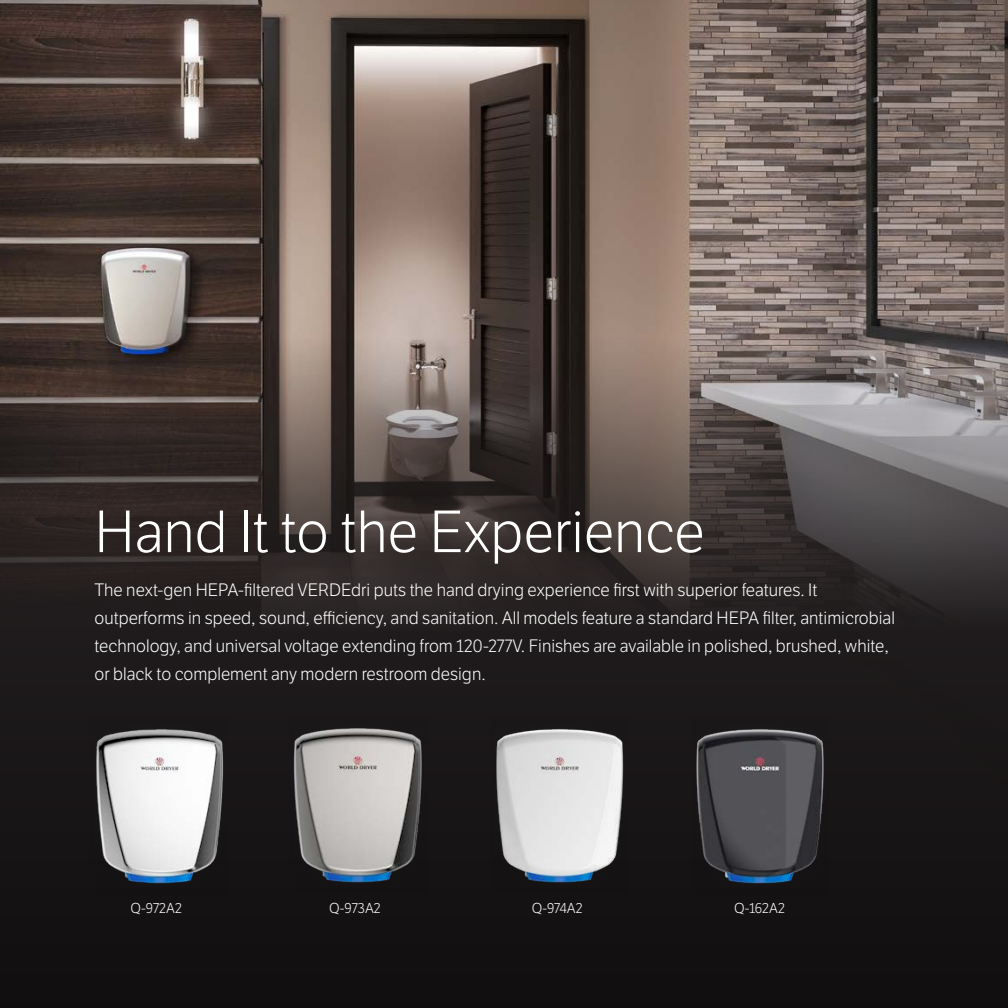
<style>
.page{position:relative;width:1008px;height:1008px;background:#fff}
.page>*{position:absolute;margin:0;border:0;box-sizing:border-box;transform-origin:0 0}
.t1{font:57.75px "LFT Etica Lt";color:#fff}
.t2{font:17.5px/28px "LFT Etica Lt";color:#fff}
.t3{font:14px "LFT Etica Lt";color:#fff}
</style>
<div class="page">
<img style="left:0;top:0;width:1008px;height:543px">
<svg style="left:0;top:543px;width:1008px;height:465px;background:#1c1819"></svg>
<img style="left:691px;top:718px;width:137px;height:176px">
<img style="left:490px;top:717px;width:138px;height:177px">
<img style="left:290px;top:717px;width:137px;height:176px">
<img style="left:89px;top:718px;width:138px;height:176px">
<h1 class="t1" style="left:94px;top:499px;width:612px">Hand It to the Experience</h1>
<p class="t2" style="left:94px;top:576px;width:802px">The next-gen HEPA-filtered VERDEdri puts the hand drying experience first with superior features. It outperforms in speed, sound, efficiency, and sanitation. All models feature a standard HEPA filter, antimicrobial technology, and universal voltage extending from 120-277V. Finishes are available in polished, brushed, white, or black to complement any modern restroom design.</p>
<p class="t3" style="left:130px;top:900px;width:53px">Q-972A2</p>
<p class="t3" style="left:329px;top:900px;width:53px">Q-973A2</p>
<p class="t3" style="left:532px;top:900px;width:53px">Q-974A2</p>
<p class="t3" style="left:734px;top:900px;width:52px">Q-162A2</p>
</div>
